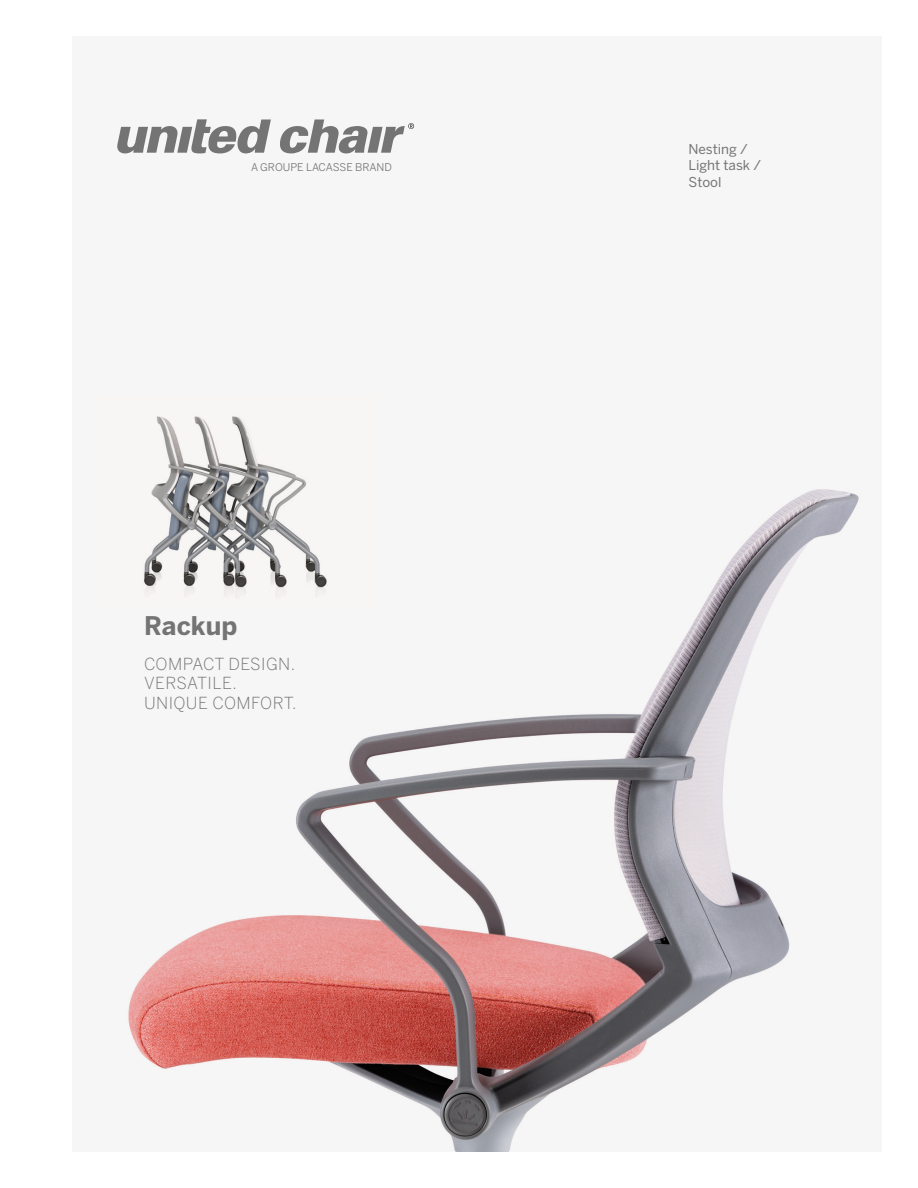
<style>
.page{position:relative;width:918px;height:1188px;background:#fff}
.page>*{position:absolute;margin:0;border:0;box-sizing:border-box;transform-origin:0 0}
.t1{font:700 25.5px "Benton Sans";color:#757474}
.t2{font:300 16.5px/19.5px "Benton Sans";letter-spacing:.025em;color:#757474}
.t3{font:13.5px/16.5px "Benton Sans";color:#757474}
.t4{font:10.65px "Benton Sans";color:#757474}
</style>
<div class="page">
<div style="left:72px;top:36px;width:810px;height:1116px;background:#f7f6f6"></div>
<img style="left:128px;top:489px;width:731px;height:663px">
<img style="left:128px;top:416px;width:250px;height:192px">
<svg style="left:280px;top:120px;width:134px;height:33px"></svg>
<svg style="left:117px;top:119px;width:154px;height:34px"></svg>
<p class="t4" style="left:251px;top:161px;width:142px">A GROUPE LACASSE BRAND</p>
<h1 class="t1" style="left:144px;top:611px;width:95px">Rackup</h1>
<p class="t2" style="left:144px;top:654px;width:154px">COMPACT DESIGN.<br>VERSATILE.<br>UNIQUE COMFORT.</p>
<p class="t3" style="left:688px;top:141px;width:74px">Nesting /<br>Light task /<br>Stool</p>
</div>
